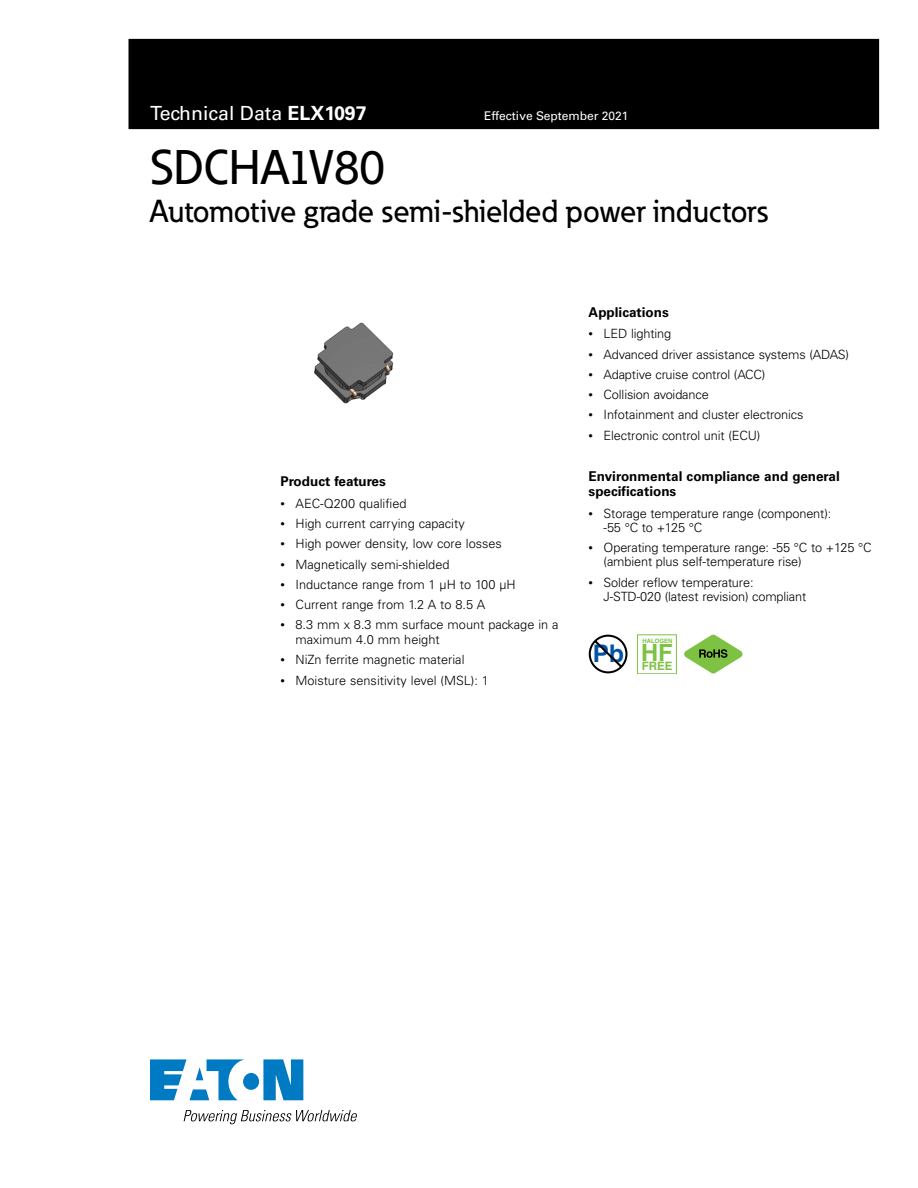
<style>
.page{position:relative;width:918px;height:1188px;background:#fff}
.page>*{position:absolute;margin:0;border:0;box-sizing:border-box;transform-origin:0 0}
._00_Product{font:500 48px "Eaton";letter-spacing:-.005em;color:#000}
._00_Product-2{font:500 31.5px "Eaton";color:#000}
.t1{font:700 24.3px "Helvetica";color:#0054a6}
.t2{font:700 23.7px "Helvetica";color:#7dc242}
.t3{font:19.5px "Univers LT Std";color:#fff}
._01_Head2{font:700 13.5px/15px "Univers LT Std";color:#000}
.t4{font:300 12.75px/14.2px "Univers LT Std";letter-spacing:-.01em;color:#000}
.t5{font:12px "Univers LT Std";color:#fff}
.t6{font:700 11.55px "Helvetica";color:#7dc242}
.t7{font:700 6px "Helvetica";color:#7dc242}
.s1{font-weight:700}
.s2{font-family:"Univers";font-size:9px}
</style>
<div class="page">
<div style="left:129px;top:39px;width:750px;height:90px;background:#000"></div>
<svg style="left:150px;top:1059px;width:153px;height:41px"></svg>
<svg style="left:184px;top:1110px;width:173px;height:14px"></svg>
<svg style="left:589px;top:635px;width:38px;height:38px"></svg>
<div style="left:637px;top:635px;width:40px;height:39px;border:1px solid #7dc242"></div>
<svg style="left:684px;top:635px;width:59px;height:39px"></svg>
<img style="left:314px;top:322px;width:80px;height:82px">
<h3 class="t3" style="left:150px;top:102px;width:218px">Technical Data <span class="s1">ELX1097</span></h3>
<p class="t5" style="left:484px;top:109px;width:146px">Effective September 2021</p>
<p class="_00_Product" style="left:150px;top:138px;width:237px">SDCHA1V80</p>
<p class="_00_Product-2" style="left:150px;top:191px;width:620px">Automotive grade semi-shielded power inductors</p>
<p class="_01_Head2" style="left:280px;top:474px;width:107px">Product features</p>
<p class="t4" style="left:280px;top:496px;width:128px"><span class="s2">•</span> AEC-Q200 qualified</p>
<p class="t4" style="left:280px;top:517px;width:186px"><span class="s2">•</span> High current carrying capacity</p>
<p class="t4" style="left:280px;top:537px;width:223px"><span class="s2">•</span> High power density, low core losses</p>
<p class="t4" style="left:280px;top:557px;width:171px"><span class="s2">•</span> Magnetically semi-shielded</p>
<p class="t4" style="left:280px;top:577px;width:237px"><span class="s2">•</span> Inductance range from 1 μH to 100 μH</p>
<p class="t4" style="left:280px;top:598px;width:206px"><span class="s2">•</span> Current range from 1.2 A to 8.5 A</p>
<p class="t4" style="left:296px;top:618px;width:265px;text-indent:-15px"><span class="s2">•</span> 8.3 mm x 8.3 mm surface mount package in a maximum 4.0 mm height</p>
<p class="t4" style="left:280px;top:652px;width:186px"><span class="s2">•</span> NiZn ferrite magnetic material</p>
<p class="t4" style="left:280px;top:673px;width:210px"><span class="s2">•</span> Moisture sensitivity level (MSL): 1</p>
<p class="_01_Head2" style="left:589px;top:305px;width:82px">Applications</p>
<p class="t4" style="left:589px;top:327px;width:84px"><span class="s2">•</span> LED lighting</p>
<p class="t4" style="left:589px;top:347px;width:262px"><span class="s2">•</span> Advanced driver assistance systems (ADAS)</p>
<p class="t4" style="left:589px;top:367px;width:178px"><span class="s2">•</span> Adaptive cruise control (ACC)</p>
<p class="t4" style="left:589px;top:388px;width:122px"><span class="s2">•</span> Collision avoidance</p>
<p class="t4" style="left:589px;top:408px;width:216px"><span class="s2">•</span> Infotainment and cluster electronics</p>
<p class="t4" style="left:589px;top:428px;width:173px"><span class="s2">•</span> Electronic control unit (ECU)</p>
<p class="_01_Head2" style="left:589px;top:469px;width:253px">Environmental compliance and general specifications</p>
<p class="t4" style="left:604px;top:506px;width:229px;text-indent:-15px"><span class="s2">•</span> Storage temperature range (component): -55 °C to +125 °C</p>
<p class="t4" style="left:604px;top:541px;width:270px;text-indent:-15px"><span class="s2">•</span> Operating temperature range: -55 °C to +125 °C (ambient plus self-temperature rise)</p>
<p class="t4" style="left:604px;top:575px;width:204px;text-indent:-15px"><span class="s2">•</span> Solder reflow temperature:<br>J-STD-020 (latest revision) compliant</p>
<p class="t1" style="left:593px;top:639px;width:33px">Pb</p>
<p class="t7" style="left:642px;top:637px;width:32px">HALOGEN</p>
<p class="t2" style="left:641px;top:638px;width:33px">HF</p>
<p class="t6" style="left:642px;top:659px;width:32px">FREE</p>
</div>
